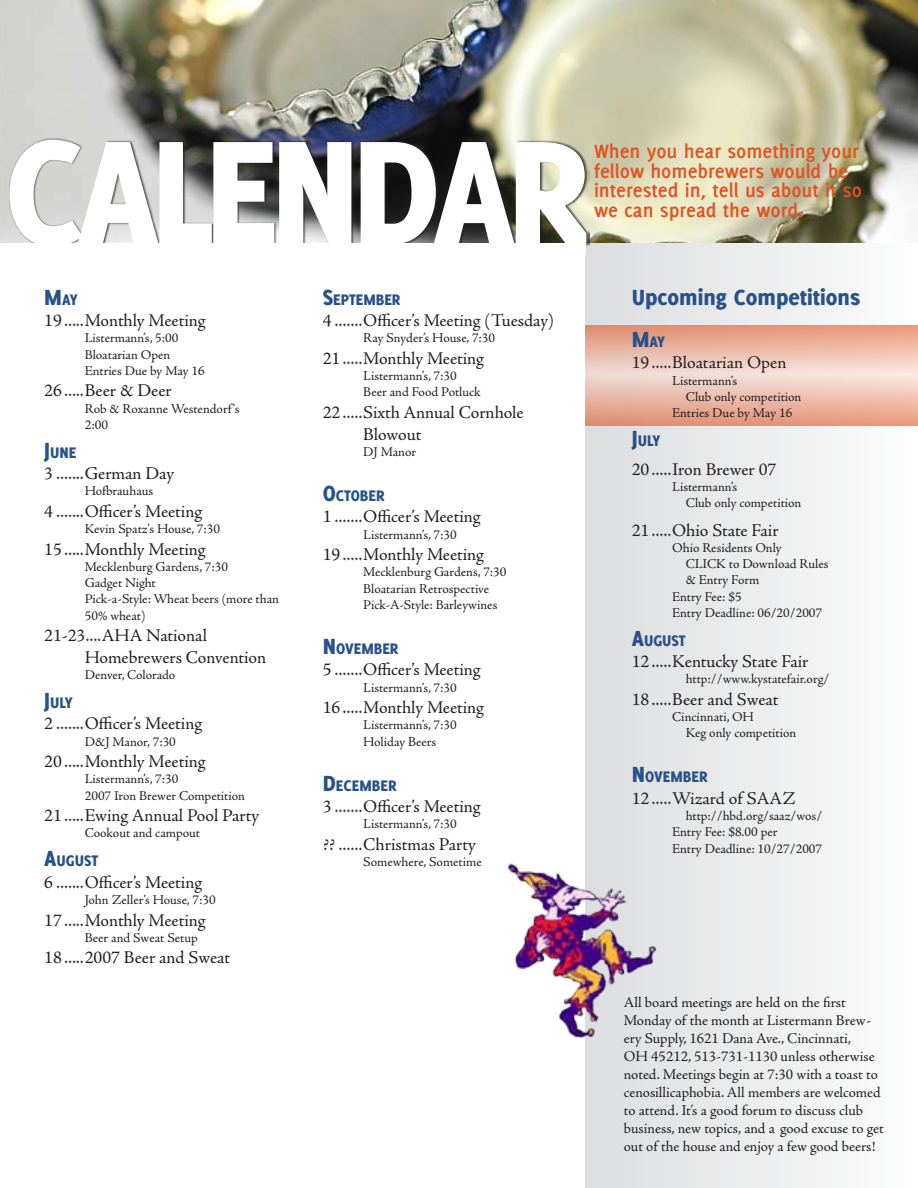
<style>
.page{position:relative;width:918px;height:1188px;background:#fff}
.page>*{position:absolute;margin:0;border:0;box-sizing:border-box;transform-origin:0 0}
.t1{font:800 162px "Delicious";letter-spacing:-.05em;color:#fff}
.t2{font:800 24px "Delicious";color:#285288}
.t3{font:700 21px/19.5px "Delicious";color:#df5423}
.t4{font:18px/21.6px "Adobe Jenson Pro";letter-spacing:-.005em;color:#231f20}
.t5{font:800 16.8px "Delicious";color:#285288}
.t6{font:15px/18px "Adobe Jenson Pro";letter-spacing:-.005em;color:#231f20}
.t7{font:13.5px/16.2px "Adobe Jenson Pro";letter-spacing:-.005em;color:#231f20}
.s1{font-size:24px}
</style>
<div class="page">
<div style="left:586px;top:193px;width:332px;height:995px;background:linear-gradient(to right,#dcddde,#fdfdfd)"></div>
<img style="left:507px;top:860px;width:155px;height:183px">
<img style="left:0;top:0;width:918px;height:243px">
<div style="left:8px;top:137px;width:581px;height:110px;background:#231f20;opacity:.75"></div>
<div style="left:1px;top:243px;width:585px;height:11px;background:#fff"></div>
<svg style="left:586px;top:325px;width:332px;height:101px;background:#ebb9a7"></svg>
<h1 class="t1" style="left:4px;top:97px;width:586px">CALENDAR</h1>
<h3 class="t3" style="left:594px;top:142px;width:270px">When you hear something your fellow homebrewers would be interested in, tell us about it so</h3>
<h3 class="t3" style="left:594px;top:200px;width:211px">we can spread the word.</h3>
<p class="t5" style="left:44px;top:289px;width:35px"><span class="s1">M</span>AY</p>
<h3 class="t4" style="left:44px;top:310px;width:163px">19.....Monthly Meeting</h3>
<p class="t7" style="left:85px;top:330px;width:122px">Listermann’s, 5:00<br>Bloatarian Open<br>Entries Due by May 16</p>
<h3 class="t4" style="left:44px;top:380px;width:129px">26.....Beer &amp; Deer</h3>
<p class="t7" style="left:85px;top:400px;width:156px">Rob &amp; Roxanne Westendorf 's<br>2:00</p>
<p class="t5" style="left:44px;top:442px;width:34px"><span class="s1">J</span>UNE</p>
<h3 class="t4" style="left:44px;top:463px;width:131px">3 .......German Day</h3>
<p class="t7" style="left:85px;top:483px;width:70px">Hofbrauhaus</p>
<h3 class="t4" style="left:44px;top:501px;width:159px">4 .......Officer’s Meeting</h3>
<p class="t7" style="left:85px;top:521px;width:137px">Kevin Spatz's House, 7:30</p>
<h3 class="t4" style="left:44px;top:539px;width:163px">15.....Monthly Meeting</h3>
<p class="t7" style="left:85px;top:559px;width:196px">Mecklenburg Gardens, 7:30<br>Gadget Night<br>Pick-a-Style: Wheat beers (more than<br>50% wheat)</p>
<h3 class="t4" style="left:85px;top:625px;width:183px;text-indent:-41px">21-23....AHA National<br>Homebrewers Convention</h3>
<p class="t7" style="left:85px;top:667px;width:92px">Denver, Colorado</p>
<p class="t5" style="left:44px;top:692px;width:30px"><span class="s1">J</span>ULY</p>
<h3 class="t4" style="left:44px;top:713px;width:159px">2 .......Officer’s Meeting</h3>
<p class="t7" style="left:85px;top:733px;width:93px">D&amp;J Manor, 7:30</p>
<h3 class="t4" style="left:44px;top:751px;width:163px">20.....Monthly Meeting</h3>
<p class="t7" style="left:85px;top:771px;width:162px">Listermann’s, 7:30<br>2007 Iron Brewer Competition</p>
<h3 class="t4" style="left:44px;top:805px;width:216px">21.....Ewing Annual Pool Party</h3>
<p class="t7" style="left:85px;top:825px;width:117px">Cookout and campout</p>
<p class="t5" style="left:44px;top:851px;width:55px"><span class="s1">A</span>UGUST</p>
<h3 class="t4" style="left:44px;top:872px;width:159px">6 .......Officer’s Meeting</h3>
<p class="t7" style="left:85px;top:892px;width:132px">John Zeller’s House, 7:30</p>
<h3 class="t4" style="left:44px;top:909px;width:163px">17.....Monthly Meeting</h3>
<p class="t7" style="left:85px;top:930px;width:115px">Beer and Sweat Setup</p>
<h3 class="t4" style="left:44px;top:947px;width:187px">18.....2007 Beer and Sweat</h3>
<p class="t5" style="left:323px;top:289px;width:79px"><span class="s1">S</span>EPTEMBER</p>
<h3 class="t4" style="left:323px;top:310px;width:233px">4 .......Officer’s Meeting (Tuesday)</h3>
<p class="t7" style="left:363px;top:330px;width:133px">Ray Snyder’s House, 7:30</p>
<h3 class="t4" style="left:323px;top:348px;width:163px">21.....Monthly Meeting</h3>
<p class="t7" style="left:363px;top:368px;width:119px">Listermann’s, 7:30<br>Beer and Food Potluck</p>
<h3 class="t4" style="left:363px;top:402px;width:162px;text-indent:-40px">22.....Sixth Annual Cornhole<br>Blowout</h3>
<p class="t7" style="left:363px;top:444px;width:54px">DJ Manor</p>
<p class="t5" style="left:323px;top:485px;width:63px"><span class="s1">O</span>CTOBER</p>
<h3 class="t4" style="left:323px;top:506px;width:159px">1 .......Officer’s Meeting</h3>
<p class="t7" style="left:363px;top:526px;width:95px">Listermann’s, 7:30</p>
<h3 class="t4" style="left:323px;top:544px;width:163px">19.....Monthly Meeting</h3>
<p class="t7" style="left:363px;top:564px;width:145px">Mecklenburg Gardens, 7:30<br>Bloatarian Retrospective<br>Pick-A-Style: Barleywines</p>
<p class="t5" style="left:323px;top:638px;width:77px"><span class="s1">N</span>OVEMBER</p>
<h3 class="t4" style="left:323px;top:659px;width:159px">5 .......Officer’s Meeting</h3>
<p class="t7" style="left:363px;top:679px;width:95px">Listermann’s, 7:30</p>
<h3 class="t4" style="left:323px;top:697px;width:163px">16.....Monthly Meeting</h3>
<p class="t7" style="left:363px;top:717px;width:95px">Listermann’s, 7:30<br>Holiday Beers</p>
<p class="t5" style="left:323px;top:775px;width:75px"><span class="s1">D</span>ECEMBER</p>
<h3 class="t4" style="left:323px;top:796px;width:159px">3 .......Officer’s Meeting</h3>
<p class="t7" style="left:363px;top:816px;width:95px">Listermann’s, 7:30</p>
<h3 class="t4" style="left:323px;top:834px;width:155px">?? ......Christmas Party</h3>
<p class="t7" style="left:363px;top:854px;width:120px">Somewhere, Sometime</p>
<h2 class="t2" style="left:632px;top:283px;width:230px">Upcoming Competitions</h2>
<p class="t5" style="left:632px;top:332px;width:35px"><span class="s1">M</span>AY</p>
<h3 class="t4" style="left:632px;top:352px;width:156px">19.....Bloatarian Open</h3>
<p class="t7" style="left:672px;top:373px;width:66px">Listermann’s</p>
<p class="t7" style="left:686px;top:389px;width:117px">Club only competition</p>
<p class="t7" style="left:672px;top:405px;width:122px">Entries Due by May 16</p>
<p class="t5" style="left:632px;top:431px;width:30px"><span class="s1">J</span>ULY</p>
<h3 class="t4" style="left:632px;top:459px;width:146px">20.....Iron Brewer 07</h3>
<p class="t7" style="left:686px;top:479px;width:117px;text-indent:-14px">Listermann’s<br>Club only competition</p>
<h3 class="t4" style="left:632px;top:520px;width:148px">21.....Ohio State Fair</h3>
<p class="t7" style="left:672px;top:540px;width:111px">Ohio Residents Only</p>
<p class="t7" style="left:686px;top:556px;width:144px">CLICK to Download Rules</p>
<p class="t7" style="left:686px;top:572px;width:75px">&amp; Entry Form</p>
<p class="t7" style="left:672px;top:589px;width:71px">Entry Fee: $5</p>
<p class="t7" style="left:672px;top:605px;width:151px">Entry Deadline: 06/20/2007</p>
<p class="t5" style="left:632px;top:630px;width:55px"><span class="s1">A</span>UGUST</p>
<h3 class="t4" style="left:632px;top:651px;width:178px">12.....Kentucky State Fair</h3>
<p class="t7" style="left:686px;top:671px;width:145px">http://www.kystatefair.org/</p>
<h3 class="t4" style="left:632px;top:689px;width:148px">18.....Beer and Sweat</h3>
<p class="t7" style="left:686px;top:709px;width:112px;text-indent:-14px">Cincinnati, OH<br>Keg only competition</p>
<p class="t5" style="left:632px;top:767px;width:77px"><span class="s1">N</span>OVEMBER</p>
<h3 class="t4" style="left:632px;top:788px;width:165px">12.....Wizard of SAAZ</h3>
<p class="t7" style="left:672px;top:808px;width:151px;text-indent:14px">http://hbd.org/saaz/wos/<br>Entry Fee: $8.00 per<br>Entry Deadline: 10/27/2007</p>
<p class="t6" style="left:624px;top:994px;width:262px">All board meetings are held on the first Monday of the month at Listermann Brew&shy;ery Supply, 1621 Dana Ave., Cincinnati,<br>OH 45212, 513-731-1130 unless otherwise noted. Meetings begin at 7:30 with a toast to cenosillicaphobia. All members are welcomed to attend. It’s a good forum to discuss club business, new topics, and a good excuse to get out of the house and enjoy a few good beers!</p>
</div>
